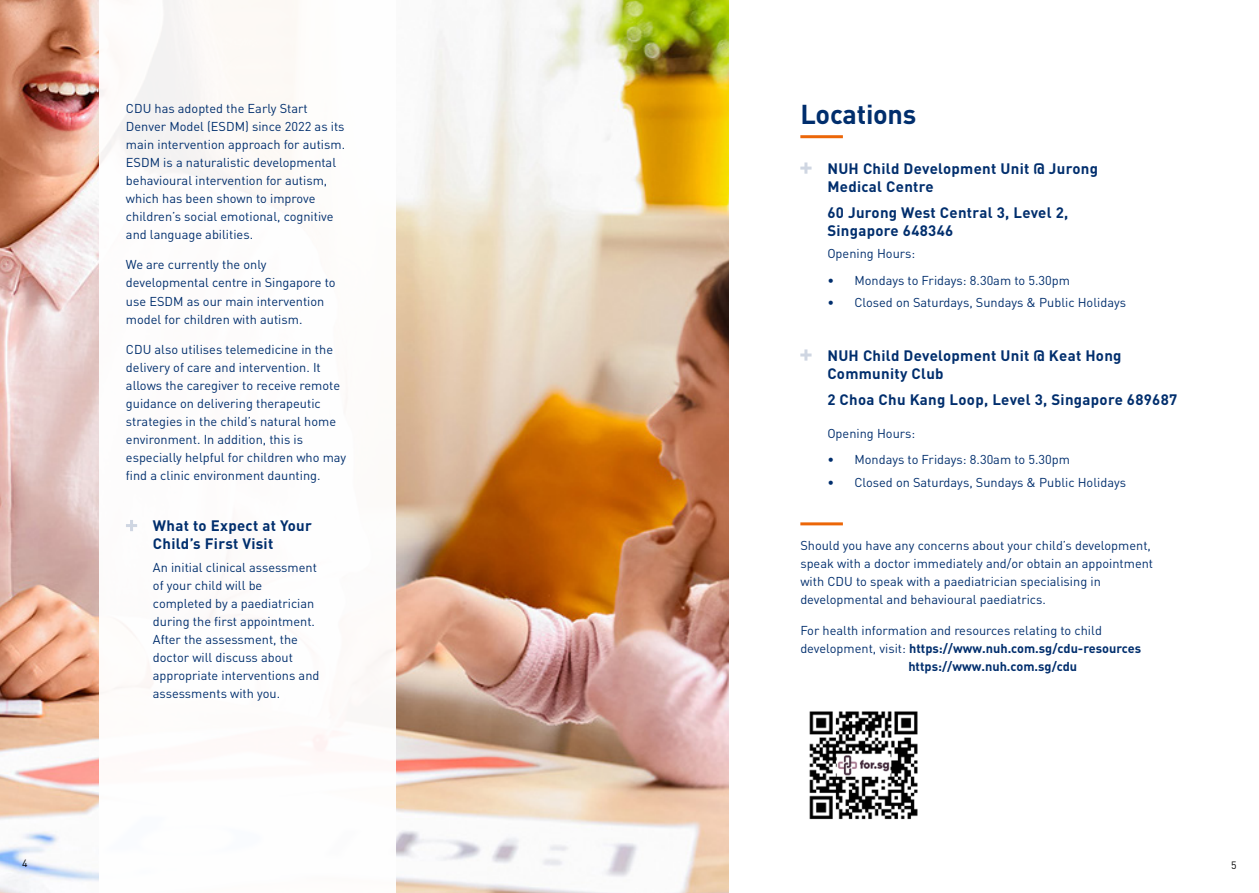
<style>
.page{position:relative;width:1259px;height:893px;background:#fff}
.page>*{position:absolute;margin:0;border:0;box-sizing:border-box;transform-origin:0 0}
.t1{font:700 27px "DINOT";letter-spacing:-.01em;color:#002e6d}
.t2{font:700 15px/18px "DINOT";letter-spacing:.02em;color:#002e6d}
.t3{font:12.75px/18px "DINOT";color:#002e6d}
.t4{font:700 12.75px "DINOT";color:#002e6d}
.t5{font:10.5px "DIN";color:#000}
.s1{font-weight:400}
</style>
<div class="page">
<img style="left:0;top:0;width:728px;height:893px">
<div style="left:99px;top:0;width:297px;height:893px;background:#fff"></div>
<svg style="left:126px;top:520px;width:11px;height:11px"></svg>
<hr style="left:800px;top:135px;width:43px;height:3px;background:#ec6608">
<svg style="left:800px;top:162px;width:11px;height:12px"></svg>
<svg style="left:800px;top:349px;width:11px;height:12px"></svg>
<img style="left:809px;top:711px;width:109px;height:109px">
<hr style="left:800px;top:522px;width:43px;height:3px;background:#ec6608">
<p class="t3" style="left:126px;top:99px;width:221px">CDU has adopted the Early Start Denver Model (ESDM) since 2022 as its main intervention approach for autism.<br>ESDM is a naturalistic developmental behavioural intervention for autism, which has been shown to improve children’s social emotional, cognitive and language abilities.</p>
<p class="t3" style="left:126px;top:255px;width:211px">We are currently the only developmental centre in Singapore to use ESDM as our main intervention model for children with autism.</p>
<p class="t3" style="left:126px;top:340px;width:222px">CDU also utilises telemedicine in the delivery of care and intervention. It allows the caregiver to receive remote guidance on delivering therapeutic strategies in the child’s natural home environment. In addition, this is especially helpful for children who may find a clinic environment daunting.</p>
<p class="t2" style="left:153px;top:516px;width:161px">What to Expect at Your<br>Child’s First Visit</p>
<p class="t3" style="left:153px;top:558px;width:168px">An initial clinical assessment of your child will be completed by a paediatrician during the first appointment.<br>After the assessment, the doctor will discuss about appropriate interventions and assessments with you.</p>
<h1 class="t1" style="left:800px;top:95px;width:117px">Locations</h1>
<p class="t2" style="left:827px;top:159px;width:272px">NUH Child Development Unit @ Jurong<br>Medical Centre</p>
<p class="t2" style="left:827px;top:203px;width:242px">60 Jurong West Central 3, Level 2,<br>Singapore 648346</p>
<p class="t3" style="left:827px;top:244px;width:89px">Opening Hours:</p>
<p class="t3" style="left:827px;top:271px;width:244px">• Mondays to Fridays: 8.30am to 5.30pm</p>
<p class="t3" style="left:827px;top:293px;width:300px">• Closed on Saturdays, Sundays &amp; Public Holidays</p>
<p class="t2" style="left:827px;top:346px;width:296px">NUH Child Development Unit @ Keat Hong<br>Community Club</p>
<p class="t2" style="left:827px;top:390px;width:351px">2 Choa Chu Kang Loop, Level 3, Singapore 689687</p>
<p class="t3" style="left:827px;top:424px;width:89px">Opening Hours:</p>
<p class="t3" style="left:827px;top:450px;width:244px">• Mondays to Fridays: 8.30am to 5.30pm</p>
<p class="t3" style="left:827px;top:472px;width:300px">• Closed on Saturdays, Sundays &amp; Public Holidays</p>
<p class="t3" style="left:800px;top:536px;width:354px">Should you have any concerns about your child’s development, speak with a doctor immediately and/or obtain an appointment with CDU to speak with a paediatrician specialising in developmental and behavioural paediatrics.</p>
<p class="t3" style="left:800px;top:621px;width:303px">For health information and resources relating to child</p>
<p class="t4" style="left:800px;top:640px;width:342px"><span class="s1">development, visit:</span> https://www.nuh.com.sg/cdu-resources</p>
<p class="t4" style="left:908px;top:658px;width:170px">https://www.nuh.com.sg/cdu</p>
<p class="t5" style="left:22px;top:857px;width:7px">4</p>
<p class="t5" style="left:1231px;top:858px;width:7px">5</p>
</div>
